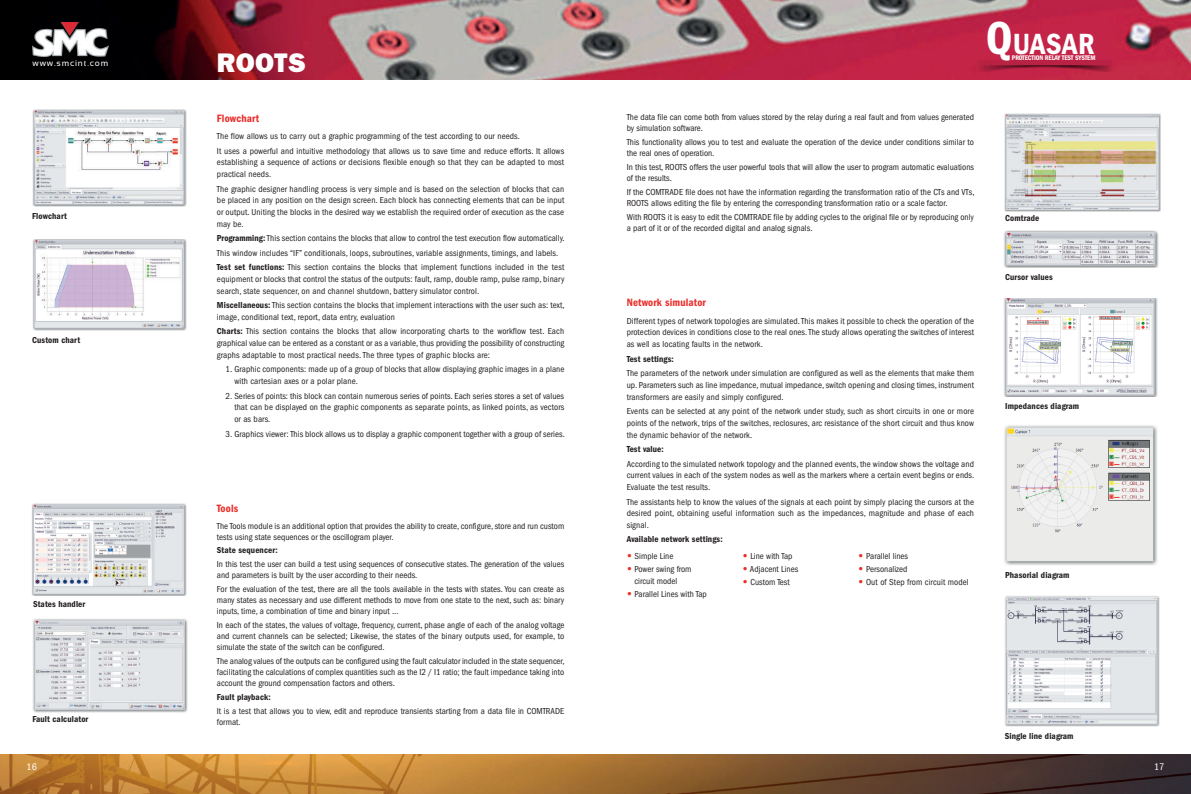
<style>
.page{position:relative;width:1191px;height:794px;background:#fff}
.page>*{position:absolute;margin:0;border:0;box-sizing:border-box;transform-origin:0 0}
.t1{font:600 condensed 48px "Franklin Gothic";color:#fff}
.t2{font:600 condensed 30.2px "Franklin Gothic";letter-spacing:.02em;color:#fff}
.t3{font:800 27px "Franklin Gothic";letter-spacing:.015em;color:#fff}
.t4{font:600 condensed 11px "Franklin Gothic";letter-spacing:.015em;color:#eb2e2a}
.t5{font:condensed 10px "Franklin Gothic";color:#fff}
.t6{font:condensed 9px/11.7px "Franklin Gothic";letter-spacing:.005em;color:#231f20}
.t7{font:600 condensed 9px "Franklin Gothic";letter-spacing:.015em;color:#231f20}
.t8{font:8.5px "Sansation";letter-spacing:.1em;color:#fff}
.t9{font:600 condensed 6.9px "Franklin Gothic";letter-spacing:-.02em;color:#fff}
.s1{font-weight:600}
.s2{font-family:"Helvetica";font-weight:300;color:#eb2e2a}
</style>
<div class="page">
<img style="left:0;top:754px;width:1191px;height:40px">
<img style="left:0;top:0;width:1191px;height:79px">
<img style="left:33px;top:23px;width:75px;height:34px">
<img style="left:954px;top:61px;width:176px;height:10px">
<img style="left:1003px;top:230px;width:155px;height:37px">
<img style="left:1004px;top:298px;width:153px;height:98px">
<img style="left:1005px;top:596px;width:154px;height:130px">
<img style="left:1004px;top:425px;width:153px;height:140px">
<img style="left:32px;top:239px;width:154px;height:91px">
<img style="left:32px;top:618px;width:155px;height:95px">
<img style="left:32px;top:109px;width:154px;height:97px">
<img style="left:32px;top:504px;width:155px;height:92px">
<img style="left:1004px;top:113px;width:156px;height:99px">
<p class="t8" style="left:33px;top:58px;width:77px">www.smcint.com</p>
<p class="t7" style="left:32px;top:210px;width:36px">Flowchart</p>
<p class="t7" style="left:32px;top:335px;width:49px">Custom chart</p>
<p class="t7" style="left:33px;top:599px;width:54px">States handler</p>
<p class="t7" style="left:32px;top:713px;width:57px">Fault calculator</p>
<h3 class="t3" style="left:217px;top:47px;width:91px">ROOTS</h3>
<p class="t4" style="left:217px;top:112px;width:44px">Flowchart</p>
<p class="t6" style="left:217px;top:129px;width:349px;line-height:14.5px">The flow allows us to carry out a graphic programming of the test according to our needs.<br>It uses a powerful and intuitive methodology that allows us to save time and reduce efforts. It allows</p>
<p class="t6" style="left:217px;top:156px;width:349px">establishing a sequence of actions or decisions flexible enough so that they can be adapted to most practical needs.</p>
<p class="t6" style="left:217px;top:183px;width:349px;text-align:justify">The graphic designer handling process is very simple and is based on the selection of blocks that can be placed in any position on the design screen. Each block has connecting elements that can be input or output. Uniting the blocks in the desired way we establish the required order of execution as the case may be.</p>
<p class="t6" style="left:217px;top:231px;width:349px;line-height:14.5px"><span class="s1">Programming:</span> This section contains the blocks that allow to control the test execution flow automatically.<br>This window includes “IF” conditionals, loops, subroutines, variable assignments, timings, and labels.<br><span class="s1">Test set functions:</span> This section contains the blocks that implement functions included in the test</p>
<p class="t6" style="left:217px;top:273px;width:349px">equipment or blocks that control the status of the outputs: fault, ramp, double ramp, pulse ramp, binary search, state sequencer, on and channel shutdown, battery simulator control.</p>
<p class="t6" style="left:217px;top:299px;width:349px"><span class="s1">Miscellaneous:</span> This section contains the blocks that implement interactions with the user such as: text, image, conditional text, report, data entry, evaluation</p>
<p class="t6" style="left:217px;top:326px;width:349px;text-align:justify"><span class="s1">Charts:</span> This section contains the blocks that allow incorporating charts to the workflow test. Each graphical value can be entered as a constant or as a variable, thus providing the possibility of constructing graphs adaptable to most practical needs. The three types of graphic blocks are:</p>
<p class="t6" style="left:234px;top:364px;width:332px;text-indent:-9px">1. Graphic components: made up of a group of blocks that allow displaying graphic images in a plane with cartesian axes or a polar plane.</p>
<p class="t6" style="left:234px;top:390px;width:331px;text-align:justify;text-indent:-9px">2. Series of points: this block can contain numerous series of points. Each series stores a set of values that can be displayed on the graphic components as separate points, as linked points, as vectors or as bars.</p>
<p class="t6" style="left:225px;top:428px;width:341px">3. Graphics viewer: This block allows us to display a graphic component together with a group of series.</p>
<p class="t4" style="left:217px;top:502px;width:23px">Tools</p>
<p class="t6" style="left:217px;top:520px;width:349px;line-height:11px">The Tools module is an additional option that provides the ability to create, configure, store and run custom tests using state sequences or the oscillogram player.</p>
<p class="t7" style="left:217px;top:545px;width:62px">State sequencer:</p>
<p class="t6" style="left:217px;top:559px;width:349px;line-height:11px">In this test the user can build a test using sequences of consecutive states. The generation of the values and parameters is built by the user according to their needs.</p>
<p class="t6" style="left:217px;top:584px;width:349px;line-height:11px;text-align:justify">For the evaluation of the test, there are all the tools available in the tests with states. You can create as many states as necessary and use different methods to move from one state to the next, such as: binary inputs, time, a combination of time and binary input ...</p>
<p class="t6" style="left:217px;top:619px;width:349px;line-height:11px;text-align:justify">In each of the states, the values of voltage, frequency, current, phase angle of each of the analog voltage and current channels can be selected; Likewise, the states of the binary outputs used, for example, to simulate the state of the switch can be configured.</p>
<p class="t6" style="left:217px;top:655px;width:349px;line-height:11px;text-align:justify">The analog values of the outputs can be configured using the fault calculator included in the state sequencer, facilitating the calculations of complex quantities such as the I2 / I1 ratio; the fault impedance taking into account the ground compensation factors and others.</p>
<p class="t7" style="left:217px;top:691px;width:55px">Fault playback:</p>
<p class="t6" style="left:217px;top:705px;width:349px;line-height:11px">It is a test that allows you to view, edit and reproduce transients starting from a data file in COMTRADE format.</p>
<h1 class="t1" style="left:985px;top:11px;width:28px">Q</h1>
<h2 class="t2" style="left:1012px;top:27px;width:83px">UASAR</h2>
<p class="t9" style="left:1012px;top:54px;width:85px">PROTECTION RELAY TEST SYSTEM</p>
<p class="t6" style="left:626px;top:112px;width:349px;line-height:11px">The data file can come both from values stored by the relay during a real fault and from values generated by simulation software.</p>
<p class="t6" style="left:626px;top:137px;width:349px;line-height:11px">This functionality allows you to test and evaluate the operation of the device under conditions similar to the real ones of operation.</p>
<p class="t6" style="left:626px;top:161px;width:349px;line-height:11px">In this test, ROOTS offers the user powerful tools that will allow the user to program automatic evaluations of the results.</p>
<p class="t6" style="left:626px;top:186px;width:349px;line-height:11px">If the COMTRADE file does not have the information regarding the transformation ratio of the CTs and VTs,<br>ROOTS allows editing the file by entering the corresponding transformation ratio or a scale factor.</p>
<p class="t6" style="left:626px;top:211px;width:349px;line-height:11px">With ROOTS it is easy to edit the COMTRADE file by adding cycles to the original file or by reproducing only a part of it or of the recorded digital and analog signals.</p>
<p class="t4" style="left:626px;top:296px;width:81px">Network simulator</p>
<p class="t6" style="left:626px;top:315px;width:349px;text-align:justify">Different types of network topologies are simulated. This makes it possible to check the operation of the protection devices in conditions close to the real ones. The study allows operating the switches of interest as well as locating faults in the network.</p>
<p class="t7" style="left:626px;top:353px;width:49px">Test settings:</p>
<p class="t6" style="left:626px;top:367px;width:349px;text-align:justify">The parameters of the network under simulation are configured as well as the elements that make them up. Parameters such as line impedance, mutual impedance, switch opening and closing times, instrument transformers are easily and simply configured.</p>
<p class="t6" style="left:626px;top:405px;width:349px;text-align:justify">Events can be selected at any point of the network under study, such as short circuits in one or more points of the network, trips of the switches, reclosures, arc resistance of the short circuit and thus know the dynamic behavior of the network.</p>
<p class="t7" style="left:626px;top:444px;width:39px">Test value:</p>
<p class="t6" style="left:626px;top:458px;width:349px;text-align:justify">According to the simulated network topology and the planned events, the window shows the voltage and current values in each of the system nodes as well as the markers where a certain event begins or ends.<br>Evaluate the test results.</p>
<p class="t6" style="left:626px;top:496px;width:349px;text-align:justify">The assistants help to know the values of the signals at each point by simply placing the cursors at the desired point, obtaining useful information such as the impedances, magnitude and phase of each signal.</p>
<p class="t7" style="left:626px;top:534px;width:97px">Available network settings:</p>
<p class="t6" style="left:626px;top:550px;width:48px"><span class="s2">•</span> Simple Line</p>
<p class="t6" style="left:634px;top:563px;width:58px;text-indent:-8px"><span class="s2">•</span> Power swing from circuit model</p>
<p class="t6" style="left:626px;top:588px;width:82px"><span class="s2">•</span> Parallel Lines with Tap</p>
<p class="t6" style="left:742px;top:550px;width:52px"><span class="s2">•</span> Line with Tap</p>
<p class="t6" style="left:742px;top:563px;width:57px"><span class="s2">•</span> Adjacent Lines</p>
<p class="t6" style="left:742px;top:576px;width:49px"><span class="s2">•</span> Custom Test</p>
<p class="t6" style="left:858px;top:550px;width:51px"><span class="s2">•</span> Parallel lines</p>
<p class="t6" style="left:858px;top:563px;width:51px"><span class="s2">•</span> Personalized</p>
<p class="t6" style="left:858px;top:576px;width:112px"><span class="s2">•</span> Out of Step from circuit model</p>
<p class="t7" style="left:1005px;top:213px;width:36px">Comtrade</p>
<p class="t7" style="left:1005px;top:271px;width:49px">Cursor values</p>
<p class="t7" style="left:1005px;top:401px;width:75px">Impedances diagram</p>
<p class="t7" style="left:1005px;top:569px;width:66px">Phasorial diagram</p>
<p class="t7" style="left:1004px;top:730px;width:70px">Single line diagram</p>
<p class="t5" style="left:27px;top:761px;width:12px">16</p>
<p class="t5" style="left:1154px;top:761px;width:12px">17</p>
</div>
